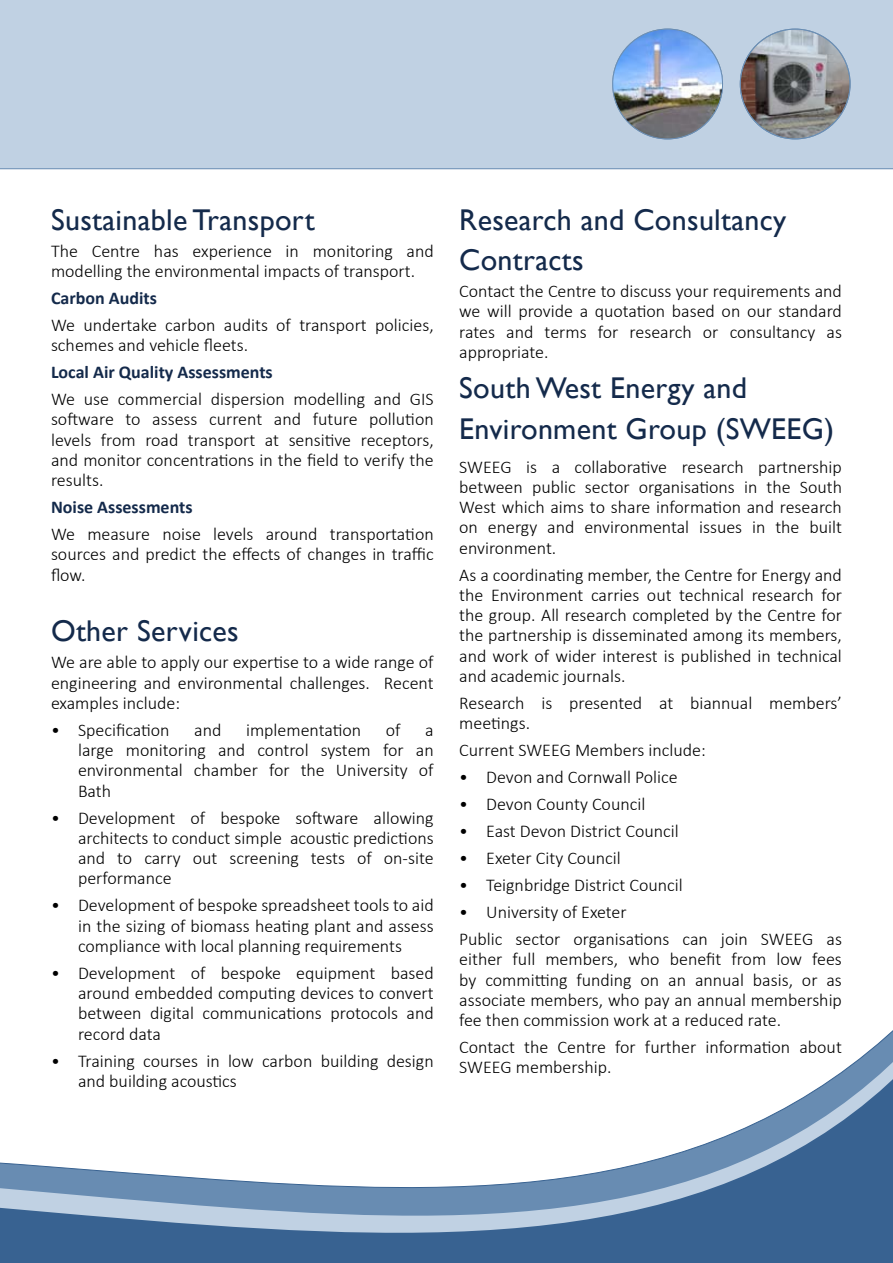
<style>
.page{position:relative;width:893px;height:1263px;background:#fff}
.page>*{position:absolute;margin:0;border:0;box-sizing:border-box;transform-origin:0 0}
.t1{font:30px/40.5px "Gill Sans";letter-spacing:.01em;color:#142a4b}
.t2{font:300 18px/20.2px "Calibri";color:#000;text-align:justify}
.t3{font:700 18px "Calibri";color:#142a4b}
</style>
<div class="page">
<div style="left:0;top:0;width:893px;height:169px;background:#c0d1e3"></div>
<svg style="left:0;top:1057px;width:893px;height:206px"></svg>
<img style="left:613px;top:29px;width:109px;height:110px;border-radius:50%">
<img style="left:740px;top:29px;width:110px;height:110px;border-radius:50%">
<h1 class="t1" style="left:51px;top:200px;width:265px">Sustainable Transport</h1>
<p class="t2" style="left:51px;top:240px;width:384px">The Centre has experience in monitoring and modelling the environmental impacts of transport.</p>
<p class="t3" style="left:51px;top:286px;width:107px">Carbon Audits</p>
<p class="t2" style="left:51px;top:314px;width:384px">We undertake carbon audits of transport policies, schemes and vehicle fleets.</p>
<p class="t3" style="left:51px;top:361px;width:223px">Local Air Quality Assessments</p>
<p class="t2" style="left:51px;top:389px;width:384px">We use commercial dispersion modelling and GIS software to assess current and future pollution levels from road transport at sensitive receptors, and monitor concentrations in the field to verify the results.</p>
<p class="t3" style="left:51px;top:496px;width:143px">Noise Assessments</p>
<p class="t2" style="left:51px;top:524px;width:384px">We measure noise levels around transportation sources and predict the effects of changes in traffic flow.</p>
<h1 class="t1" style="left:51px;top:611px;width:189px">Other Services</h1>
<p class="t2" style="left:51px;top:652px;width:384px">We are able to apply our expertise to a wide range of engineering and environmental challenges. Recent examples include:</p>
<p class="t2" style="left:78px;top:719px;width:93px">Specification</p>
<p class="t2" style="left:194px;top:719px;width:29px">and</p>
<p class="t2" style="left:246px;top:719px;width:117px">implementation</p>
<p class="t2" style="left:386px;top:719px;width:16px">of</p>
<p class="t2" style="left:78px;top:719px;width:357px;text-indent:347px">a large monitoring and control system for an environmental chamber for the University of Bath</p>
<p class="t2" style="left:78px;top:807px;width:357px">Development of bespoke software allowing architects to conduct simple acoustic predictions and to carry out screening tests of on-site performance</p>
<p class="t2" style="left:78px;top:895px;width:357px">Development of bespoke spreadsheet tools to aid in the sizing of biomass heating plant and assess compliance with local planning requirements</p>
<p class="t2" style="left:78px;top:962px;width:357px">Development of bespoke equipment based around embedded computing devices to convert between digital communications protocols and record data</p>
<p class="t2" style="left:78px;top:1050px;width:357px">Training courses in low carbon building design and building acoustics</p>
<p class="t2" style="left:51px;top:719px;width:10px">•</p>
<p class="t2" style="left:51px;top:807px;width:10px">•</p>
<p class="t2" style="left:51px;top:895px;width:10px">•</p>
<p class="t2" style="left:51px;top:962px;width:10px">•</p>
<p class="t2" style="left:51px;top:1050px;width:10px">•</p>
<h1 class="t1" style="left:459px;top:200px;width:329px">Research and Consultancy<br>Contracts</h1>
<p class="t2" style="left:459px;top:281px;width:384px">Contact the Centre to discuss your requirements and we will provide a quotation based on our standard rates and terms for research or consultancy as appropriate.</p>
<h1 class="t1" style="left:459px;top:368px;width:376px">South West Energy and<br>Environment Group (SWEEG)</h1>
<p class="t2" style="left:459px;top:456px;width:384px">SWEEG is a collaborative research partnership between public sector organisations in the South West which aims to share information and research on energy and environmental issues in the built environment.</p>
<p class="t2" style="left:459px;top:564px;width:384px">As a coordinating member, the Centre for Energy and the Environment carries out technical research for the group. All research completed by the Centre for the partnership is disseminated among its members, and work of wider interest is published in technical and academic journals.</p>
<p class="t2" style="left:459px;top:692px;width:384px">Research is presented at biannual members’ meetings.</p>
<p class="t2" style="left:459px;top:740px;width:248px">Current SWEEG Members include:</p>
<p class="t2" style="left:486px;top:767px;width:193px">Devon and Cornwall Police</p>
<p class="t2" style="left:486px;top:794px;width:161px">Devon County Council</p>
<p class="t2" style="left:486px;top:821px;width:194px">East Devon District Council</p>
<p class="t2" style="left:486px;top:848px;width:136px">Exeter City Council</p>
<p class="t2" style="left:486px;top:875px;width:198px">Teignbridge District Council</p>
<p class="t2" style="left:486px;top:902px;width:142px">University of Exeter</p>
<p class="t2" style="left:459px;top:929px;width:384px">Public sector organisations can join SWEEG as</p>
<p class="t2" style="left:459px;top:949px;width:384px">either full members, who benefit from low fees by committing funding on an annual basis, or as associate members, who pay an annual membership fee then commission work at a reduced rate.</p>
<p class="t2" style="left:459px;top:1037px;width:384px">Contact the Centre for further information about<br>SWEEG membership.</p>
<p class="t2" style="left:459px;top:763px;width:10px;line-height:27px">• • • • • •</p>
</div>
